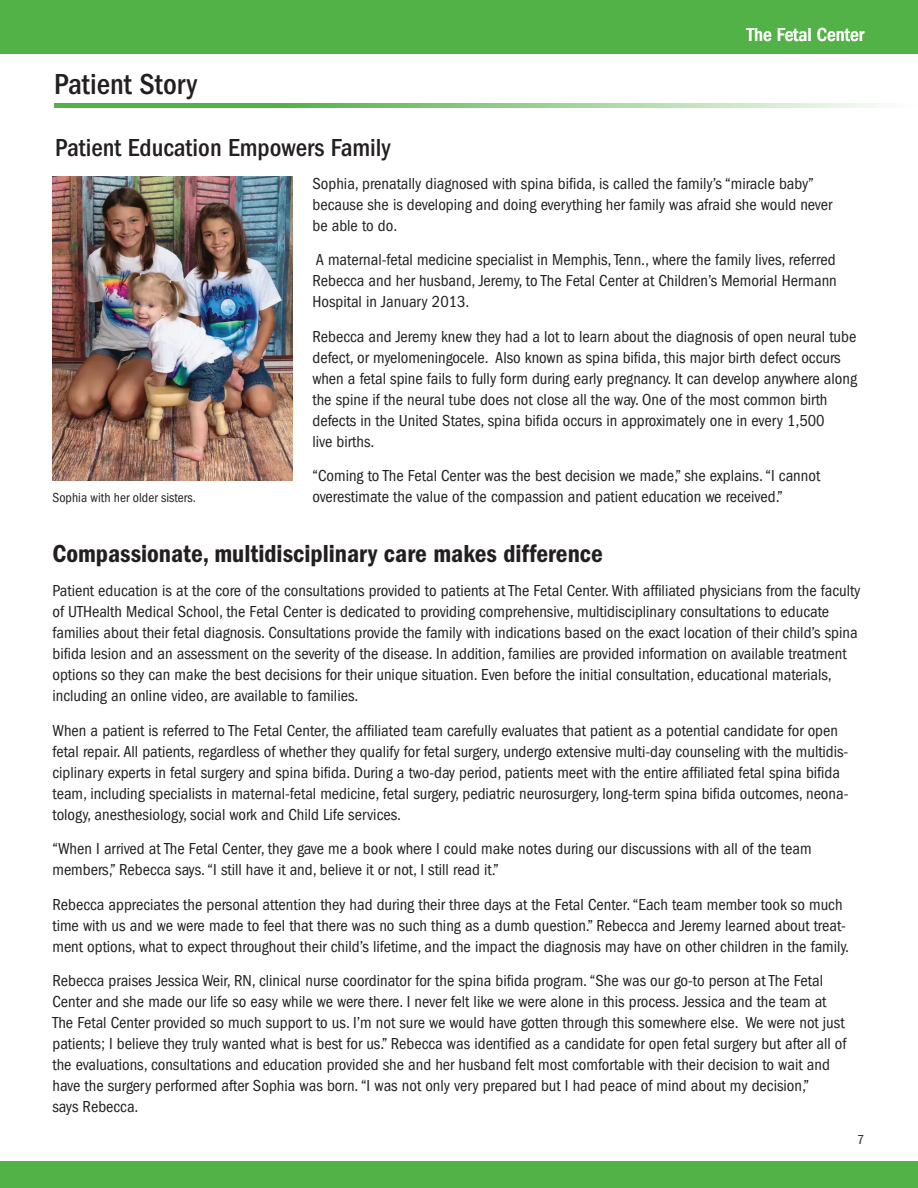
<style>
.page{position:relative;width:918px;height:1188px;background:#fff}
.page>*{position:absolute;margin:0;border:0;box-sizing:border-box;transform-origin:0 0}
.t1{font:500 condensed 30px "Franklin Gothic";color:#231f20}
.t2{font:600 condensed 25.5px "Franklin Gothic";color:#231f20}
.t3{font:500 condensed 25.5px "Franklin Gothic";color:#231f20}
.t4{font:500 condensed 19.5px "Franklin Gothic";color:#fff}
.t5{font:condensed 16.5px/21px "Franklin Gothic";color:#231f20}
.t6{font:condensed 13.5px "Franklin Gothic";color:#231f20}
</style>
<div class="page">
<div style="left:0;top:0;width:918px;height:54px;background:#53b247"></div>
<div style="left:0;top:1161px;width:918px;height:27px;background:#53b247"></div>
<svg style="left:54px;top:104px;width:827px;height:4px;background:#8ecc86"></svg>
<img style="left:52px;top:176px;width:240px;height:305px">
<p class="t1" style="left:54px;top:67px;width:145px">Patient Story</p>
<p class="t3" style="left:55px;top:133px;width:337px">Patient Education Empowers Family</p>
<p class="t4" style="left:747px;top:24px;width:119px">The Fetal Center</p>
<p class="t5" style="left:313px;top:173px;width:521px">Sophia, prenatally diagnosed with spina bifida, is called the family’s “miracle baby” because she is developing and doing everything her family was afraid she would never be able to do.</p>
<p class="t5" style="left:313px;top:250px;width:526px;text-align:justify">A maternal-fetal medicine specialist in Memphis, Tenn., where the family lives, referred Rebecca and her husband, Jeremy, to The Fetal Center at Children’s Memorial Hermann Hospital in January 2013.</p>
<p class="t5" style="left:313px;top:326px;width:546px">Rebecca and Jeremy knew they had a lot to learn about the diagnosis of open neural tube defect, or myelomeningocele. Also known as spina bifida, this major birth defect occurs when a fetal spine fails to fully form during early pregnancy. It can develop anywhere along the spine if the neural tube does not close all the way. One of the most common birth defects in the United States, spina bifida occurs in approximately one in every 1,500<br>live births.</p>
<p class="t5" style="left:313px;top:466px;width:509px">“Coming to The Fetal Center was the best decision we made,” she explains. “I cannot overestimate the value of the compassion and patient education we received.”</p>
<p class="t2" style="left:52px;top:539px;width:552px">Compassionate, multidisciplinary care makes difference</p>
<p class="t5" style="left:52px;top:580px;width:809px">Patient education is at the core of the consultations provided to patients at The Fetal Center. With affiliated physicians from the faculty of UTHealth Medical School, the Fetal Center is dedicated to providing comprehensive, multidisciplinary consultations to educate families about their fetal diagnosis. Consultations provide the family with indications based on the exact location of their child’s spina bifida lesion and an assessment on the severity of the disease. In addition, families are provided information on available treatment options so they can make the best decisions for their unique situation. Even before the initial consultation, educational materials, including an online video, are available to families.</p>
<p class="t5" style="left:52px;top:720px;width:798px">When a patient is referred to The Fetal Center, the affiliated team carefully evaluates that patient as a potential candidate for open fetal repair. All patients, regardless of whether they qualify for fetal surgery, undergo extensive multi-day counseling with the multidis&shy;ciplinary experts in fetal surgery and spina bifida. During a two-day period, patients meet with the entire affiliated fetal spina bifida team, including specialists in maternal-fetal medicine, fetal surgery, pediatric neurosurgery, long-term spina bifida outcomes, neona&shy;tology, anesthesiology, social work and Child Life services.</p>
<p class="t5" style="left:52px;top:838px;width:761px">“When I arrived at The Fetal Center, they gave me a book where I could make notes during our discussions with all of the team members,” Rebecca says. “I still have it and, believe it or not, I still read it.”</p>
<p class="t5" style="left:52px;top:894px;width:798px">Rebecca appreciates the personal attention they had during their three days at the Fetal Center. “Each team member took so much time with us and we were made to feel that there was no such thing as a dumb question.” Rebecca and Jeremy learned about treat&shy;ment options, what to expect throughout their child’s lifetime, and the impact the diagnosis may have on other children in the family.</p>
<p class="t5" style="left:52px;top:970px;width:796px">Rebecca praises Jessica Weir, RN, clinical nurse coordinator for the spina bifida program. “She was our go-to person at The Fetal Center and she made our life so easy while we were there. I never felt like we were alone in this process. Jessica and the team at The Fetal Center provided so much support to us. I’m not sure we would have gotten through this somewhere else. We were not just patients; I believe they truly wanted what is best for us.” Rebecca was identified as a candidate for open fetal surgery but after all of the evaluations, consultations and education provided she and her husband felt most comfortable with their decision to wait and have the surgery performed after Sophia was born. “I was not only very prepared but I had peace of mind about my decision,”<br>says Rebecca.</p>
<p class="t6" style="left:52px;top:489px;width:145px">Sophia with her older sisters.</p>
<p class="t6" style="left:857px;top:1132px;width:8px">7</p>
</div>
